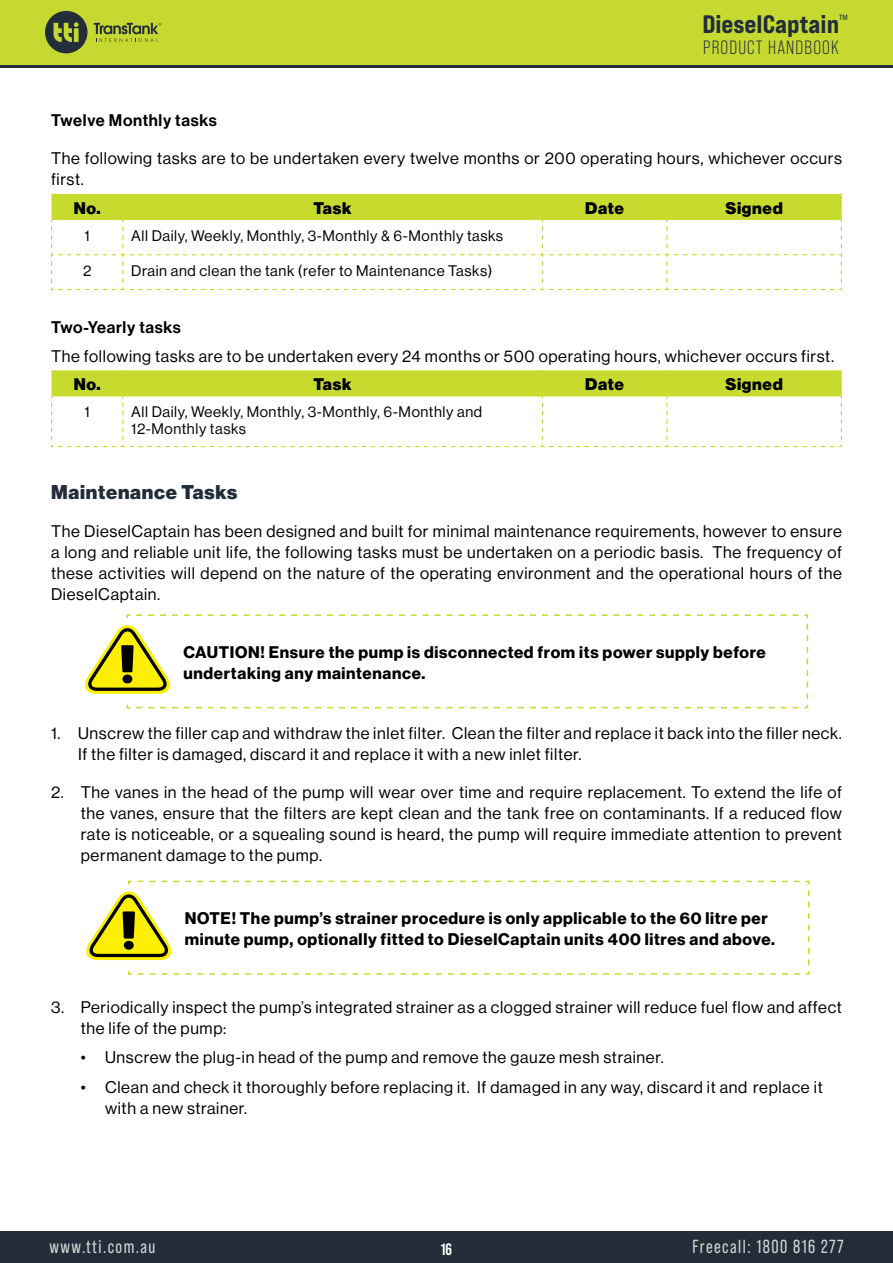
<style>
.page{position:relative;width:893px;height:1263px;background:#fff}
.page>*{position:absolute;margin:0;border:0;box-sizing:border-box;transform-origin:0 0}
.t1{font:25.2px "Bebas Neue Pro Exp Eb";color:#222d3a}
.t2{font:900 19.5px "Neue Haas Display";letter-spacing:.04em;color:#232d39}
.t3{font:19.2px "Bebas Neue Pro";letter-spacing:.06em;color:#222d3a}
.t4{font:18.9px "Bebas Neue Pro";letter-spacing:.08em;color:#d4d6d7;scale:.95 1}
.t5{font:16.5px/21px "Neue Haas Display";letter-spacing:.04em;color:#000}
.t6{font:700 16.5px/21px "Neue Haas Display";letter-spacing:.04em;color:#000}
.t7{font:900 16.5px "Neue Haas Display";letter-spacing:.04em;color:#000}
.t8{font:16.5px "Neue Haas Display Mediu";letter-spacing:.04em;color:#000}
.t9{font:700 16.5px "Bebas Neue Pro";color:#fff}
.t10{font:15px/16.5px "Neue Haas Display";letter-spacing:.04em;color:#000}
</style>
<div class="page">
<div style="left:0;top:1231px;width:893px;height:32px;background:#232d39"></div>
<svg style="left:0;top:64px;width:893px;height:4px;background:#4b5837"></svg>
<div style="left:0;top:0;width:893px;height:64px;background:#c6d931"></div>
<svg style="left:94px;top:23px;width:68px;height:19px"></svg>
<svg style="left:45px;top:11px;width:42px;height:42px"></svg>
<svg style="left:51px;top:194px;width:791px;height:97px"></svg>
<svg style="left:51px;top:370px;width:791px;height:78px"></svg>
<svg style="left:126px;top:614px;width:683px;height:95px"></svg>
<div style="left:121px;top:619px;width:13px;height:84px;background:#fff"></div>
<svg style="left:84px;top:623px;width:717px;height:85px"></svg>
<svg style="left:86px;top:881px;width:723px;height:94px"></svg>
<h1 class="t1" style="left:702px;top:9px;width:147px">DieselCaptain<sup>™</sup></h1>
<p class="t3" style="left:703px;top:37px;width:137px">PRODUCT HANDBOOK</p>
<p class="t8" style="left:51px;top:111px;width:167px">Twelve Monthly tasks</p>
<p class="t5" style="left:51px;top:148px;width:792px">The following tasks are to be undertaken every twelve months or 200 operating hours, whichever occurs first.</p>
<p class="t7" style="left:74px;top:198px;width:29px">No.</p>
<p class="t7" style="left:314px;top:198px;width:40px">Task</p>
<p class="t7" style="left:585px;top:198px;width:40px">Date</p>
<p class="t7" style="left:725px;top:198px;width:59px">Signed</p>
<p class="t10" style="left:85px;top:227px;width:7px">1</p>
<p class="t10" style="left:131px;top:227px;width:373px">All Daily, Weekly, Monthly, 3-Monthly &amp; 6-Monthly tasks</p>
<p class="t10" style="left:83px;top:262px;width:10px">2</p>
<p class="t10" style="left:131px;top:262px;width:363px">Drain and clean the tank (refer to Maintenance Tasks)</p>
<p class="t8" style="left:51px;top:317px;width:131px">Two-Yearly tasks</p>
<p class="t5" style="left:51px;top:346px;width:785px">The following tasks are to be undertaken every 24 months or 500 operating hours, whichever occurs first.</p>
<p class="t7" style="left:74px;top:375px;width:29px">No.</p>
<p class="t7" style="left:314px;top:375px;width:40px">Task</p>
<p class="t7" style="left:585px;top:375px;width:40px">Date</p>
<p class="t7" style="left:725px;top:375px;width:59px">Signed</p>
<p class="t10" style="left:85px;top:404px;width:7px">1</p>
<p class="t10" style="left:131px;top:404px;width:352px">All Daily, Weekly, Monthly, 3-Monthly, 6-Monthly and<br>12-Monthly tasks</p>
<p class="t2" style="left:51px;top:481px;width:188px">Maintenance Tasks</p>
<p class="t5" style="left:51px;top:521px;width:792px;text-align:justify">The DieselCaptain has been designed and built for minimal maintenance requirements, however to ensure a long and reliable unit life, the following tasks must be undertaken on a periodic basis. The frequency of these activities will depend on the nature of the operating environment and the operational hours of the DieselCaptain.</p>
<p class="t6" style="left:183px;top:642px;width:584px">CAUTION! Ensure the pump is disconnected from its power supply before undertaking any maintenance.</p>
<p class="t5" style="left:78px;top:723px;width:765px;text-indent:-27px">1. Unscrew the filler cap and withdraw the inlet filter. Clean the filter and replace it back into the filler neck.<br>If the filter is damaged, discard it and replace it with a new inlet filter.</p>
<p class="t5" style="left:81px;top:782px;width:763px;text-align:justify;text-indent:-30px">2. The vanes in the head of the pump will wear over time and require replacement. To extend the life of the vanes, ensure that the filters are kept clean and the tank free on contaminants. If a reduced flow rate is noticeable, or a squealing sound is heard, the pump will require immediate attention to prevent permanent damage to the pump.</p>
<p class="t6" style="left:185px;top:908px;width:592px">NOTE! The pump’s strainer procedure is only applicable to the 60 litre per minute pump, optionally fitted to DieselCaptain units 400 litres and above.</p>
<p class="t5" style="left:81px;top:996px;width:763px;text-indent:-30px">3. Periodically inspect the pump’s integrated strainer as a clogged strainer will reduce fuel flow and affect the life of the pump:</p>
<p class="t5" style="left:81px;top:1047px;width:584px">• Unscrew the plug-in head of the pump and remove the gauze mesh strainer.</p>
<p class="t5" style="left:105px;top:1076px;width:719px;text-indent:-24px">• Clean and check it thoroughly before replacing it. If damaged in any way, discard it and replace it with a new strainer.</p>
<p class="t4" style="left:50px;top:1236px;width:113px">www.tti.com.au</p>
<p class="t9" style="left:441px;top:1239px;width:13px">16</p>
<p class="t4" style="left:692px;top:1236px;width:161px">Freecall: 1800 816 277</p>
</div>
